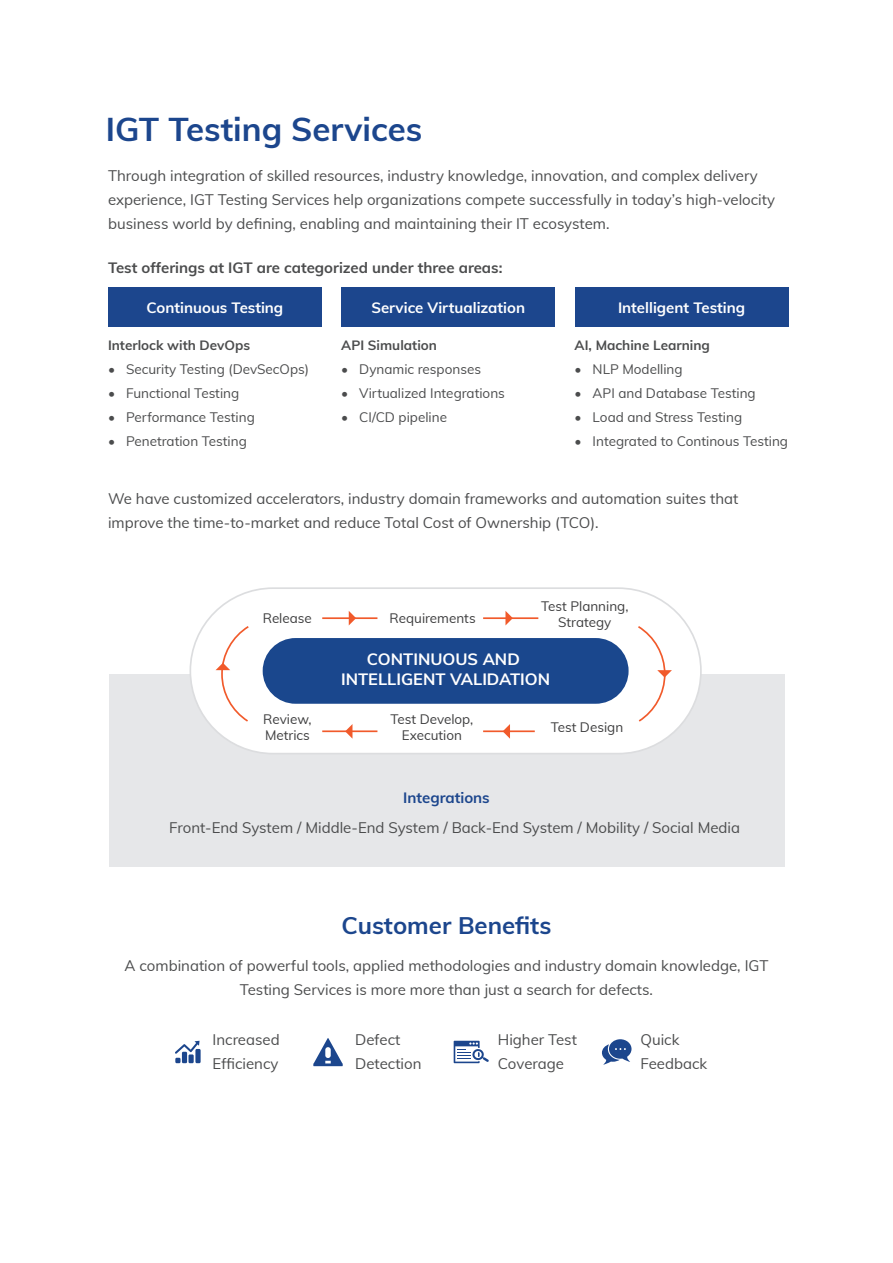
<style>
.page{position:relative;width:893px;height:1263px;background:#fff}
.page>*{position:absolute;margin:0;border:0;box-sizing:border-box;transform-origin:0 0}
.t1{font:700 33px "Muli";color:#1c468d}
.t2{font:700 24px "Muli";color:#1c468d}
.t3{font:700 16.35px/19.6px "Muli";color:#fff;text-align:center}
.t4{font:15px/24px "Muli";color:#4b4c4d}
.t5{font:700 15px "Muli";color:#fff}
.t6{font:700 15px "Muli";color:#4b4c4d}
.t7{font:700 15px "Muli";color:#1c468d}
.t8{font:13.5px "Muli";color:#4b4c4d}
.t9{font:13.5px/16.2px "Muli";color:#3e3e3f;text-align:center}
.t10{font:700 13.5px "Muli";color:#4b4c4d}
</style>
<div class="page">
<div style="left:109px;top:674px;width:675px;height:193px;background:#e6e7e9"></div>
<div style="left:108px;top:287px;width:214px;height:40px;background:#1c468d"></div>
<div style="left:341px;top:287px;width:214px;height:40px;background:#1c468d"></div>
<div style="left:575px;top:287px;width:213px;height:40px;background:#1c468d"></div>
<div style="left:190px;top:588px;width:511px;height:166px;background:#fff;border-radius:83px"></div>
<div style="left:189px;top:587px;width:513px;height:167px;border:2px solid #dcdddf;border-radius:83px"></div>
<div style="left:263px;top:638px;width:366px;height:66px;background:#1a478d;border-radius:33px"></div>
<hr style="left:322px;top:617px;width:55px;height:2px;background:#f15a2b">
<hr style="left:483px;top:617px;width:55px;height:2px;background:#f15a2b">
<hr style="left:322px;top:730px;width:55px;height:2px;background:#f15a2b">
<hr style="left:483px;top:730px;width:52px;height:2px;background:#f15a2b">
<svg style="left:349px;top:611px;width:7px;height:14px"></svg>
<svg style="left:505px;top:611px;width:8px;height:14px"></svg>
<svg style="left:503px;top:724px;width:7px;height:15px"></svg>
<svg style="left:345px;top:724px;width:7px;height:14px"></svg>
<svg style="left:638px;top:626px;width:34px;height:96px"></svg>
<svg style="left:216px;top:626px;width:33px;height:96px"></svg>
<svg style="left:175px;top:1041px;width:26px;height:22px"></svg>
<svg style="left:313px;top:1038px;width:30px;height:28px"></svg>
<svg style="left:454px;top:1041px;width:35px;height:22px"></svg>
<svg style="left:602px;top:1039px;width:29px;height:26px"></svg>
<h1 class="t1" style="left:106px;top:105px;width:318px">IGT Testing Services</h1>
<p class="t4" style="left:108px;top:163px;width:669px">Through integration of skilled resources, industry knowledge, innovation, and complex delivery experience, IGT Testing Services help organizations compete successfully in today’s high-velocity business world by defining, enabling and maintaining their IT ecosystem.</p>
<p class="t6" style="left:108px;top:257px;width:396px">Test offerings at IGT are categorized under three areas:</p>
<p class="t5" style="left:146px;top:296px;width:138px">Continuous Testing</p>
<p class="t5" style="left:371px;top:296px;width:155px">Service Virtualization</p>
<p class="t5" style="left:618px;top:296px;width:129px">Intelligent Testing</p>
<p class="t10" style="left:108px;top:335px;width:144px">Interlock with DevOps</p>
<p class="t8" style="left:108px;top:359px;width:203px">• Security Testing (DevSecOps)</p>
<p class="t8" style="left:108px;top:383px;width:133px">• Functional Testing</p>
<p class="t8" style="left:108px;top:407px;width:148px">• Performance Testing</p>
<p class="t8" style="left:108px;top:431px;width:140px">• Penetration Testing</p>
<p class="t10" style="left:341px;top:335px;width:97px">API Simulation</p>
<p class="t8" style="left:341px;top:359px;width:141px">• Dynamic responses</p>
<p class="t8" style="left:341px;top:383px;width:165px">• Virtualized Integrations</p>
<p class="t8" style="left:341px;top:407px;width:107px">• CI/CD pipeline</p>
<p class="t10" style="left:575px;top:335px;width:137px">AI, Machine Learning</p>
<p class="t8" style="left:575px;top:359px;width:110px">• NLP Modelling</p>
<p class="t8" style="left:575px;top:383px;width:183px">• API and Database Testing</p>
<p class="t8" style="left:575px;top:407px;width:169px">• Load and Stress Testing</p>
<p class="t8" style="left:575px;top:431px;width:215px">• Integrated to Continous Testing</p>
<p class="t4" style="left:108px;top:486px;width:632px">We have customized accelerators, industry domain frameworks and automation suites that improve the time-to-market and reduce Total Cost of Ownership (TCO).</p>
<p class="t9" style="left:263px;top:609px;width:51px">Release</p>
<p class="t9" style="left:389px;top:609px;width:88px">Requirements</p>
<p class="t9" style="left:541px;top:598px;width:89px">Test Planning,<br>Strategy</p>
<p class="t3" style="left:341px;top:649px;width:211px">CONTINUOUS AND<br>INTELLIGENT VALIDATION</p>
<p class="t9" style="left:263px;top:710px;width:50px;text-align:left">Review,<br>Metrics</p>
<p class="t9" style="left:390px;top:710px;width:84px">Test Develop,<br>Execution</p>
<p class="t9" style="left:551px;top:718px;width:74px">Test Design</p>
<p class="t7" style="left:403px;top:786px;width:88px">Integrations</p>
<p class="t4" style="left:169px;top:815px;width:572px">Front-End System / Middle-End System / Back-End System / Mobility / Social Media</p>
<h2 class="t2" style="left:342px;top:908px;width:211px">Customer Benefits</h2>
<p class="t4" style="left:125px;top:953px;width:645px;text-align:center">A combination of powerful tools, applied methodologies and industry domain knowledge, IGT<br>Testing Services is more more than just a search for defects.</p>
<p class="t4" style="left:213px;top:1027px;width:69px">Increased<br>Efficiency</p>
<p class="t4" style="left:355px;top:1027px;width:68px">Defect<br>Detection</p>
<p class="t4" style="left:498px;top:1027px;width:81px">Higher Test<br>Coverage</p>
<p class="t4" style="left:640px;top:1027px;width:68px">Quick<br>Feedback</p>
</div>
